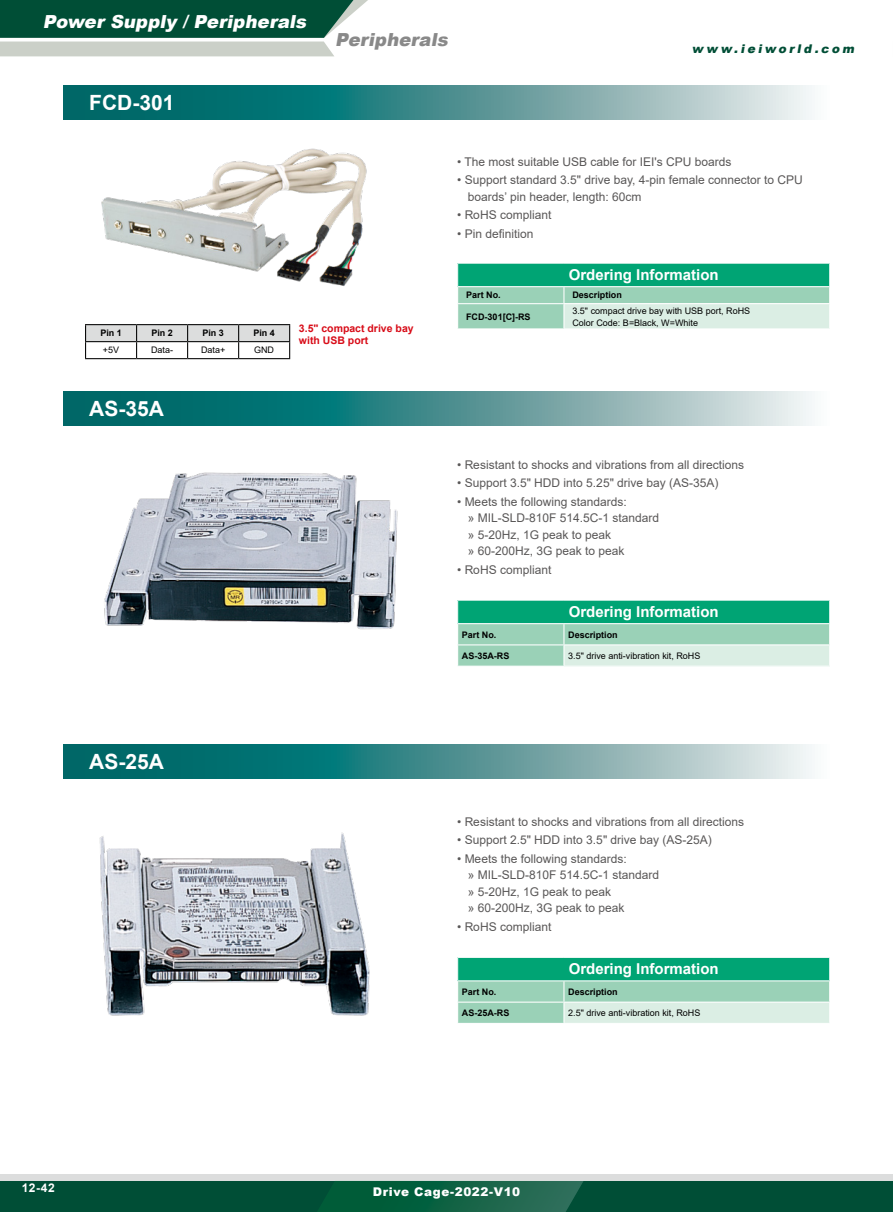
<style>
.page{position:relative;width:893px;height:1212px;background:#fff}
.page>*{position:absolute;margin:0;border:0;box-sizing:border-box;transform-origin:0 0}
.t1{font:700 21px "Arial";color:#fff}
.t2{font:italic 900 18px "Arial";color:#fff}
.t3{font:italic 900 18px "Arial";color:#898989}
.t4{font:700 15px "Arial";color:#fff}
.t5{font:12px/16.5px "Arial";color:#595757}
.t6{font:900 12px "Arial";letter-spacing:.05em;color:#fff}
.t7{font:italic 900 12px "Arial";color:#004e36}
.t8{font:700 12px "Arial";color:#fff}
.t9{font:700 10.5px/12px "Arial";color:#d80c18}
.t10{font:9px/12px "Arial";color:#000}
.t11{font:700 9px "Arial";color:#000}
</style>
<div class="page">
<div style="left:0;top:1174px;width:893px;height:38px;background:#dcdddd"></div>
<div style="left:0;top:1181px;width:893px;height:31px;background:#004e36"></div>
<svg style="left:317px;top:1181px;width:267px;height:31px"></svg>
<svg style="left:0;top:0;width:368px;height:56px;background:#538574"></svg>
<svg style="left:457px;top:601px;width:373px;height:65px;background:#78caad"></svg>
<svg style="left:457px;top:958px;width:373px;height:65px;background:#77c9ac"></svg>
<img style="left:101px;top:148px;width:266px;height:138px">
<img style="left:104px;top:472px;width:294px;height:158px">
<img style="left:99px;top:832px;width:271px;height:184px">
<svg style="left:64px;top:85px;width:748px;height:34px;background:#529798"></svg>
<svg style="left:64px;top:391px;width:748px;height:34px;background:#529798"></svg>
<svg style="left:64px;top:744px;width:748px;height:34px;background:#529798"></svg>
<hr style="left:85px;top:324px;width:52px;height:1px;background:#000">
<hr style="left:137px;top:324px;width:51px;height:1px;background:#000">
<hr style="left:188px;top:324px;width:51px;height:1px;background:#000">
<hr style="left:239px;top:324px;width:51px;height:1px;background:#000">
<svg style="left:85px;top:325px;width:205px;height:33px"></svg>
<hr style="left:85px;top:358px;width:52px;height:1px;background:#000">
<hr style="left:137px;top:358px;width:51px;height:1px;background:#000">
<hr style="left:188px;top:358px;width:51px;height:1px;background:#000">
<hr style="left:239px;top:358px;width:51px;height:1px;background:#000">
<svg style="left:457px;top:264px;width:373px;height:64px;background:#7acbae"></svg>
<h2 class="t2" style="left:43px;top:9px;width:269px">Power Supply / Peripherals</h2>
<h1 class="t1" style="left:89px;top:87px;width:87px">FCD-301</h1>
<h2 class="t3" style="left:335px;top:26px;width:118px">Peripherals</h2>
<p class="t7" style="left:692px;top:40px;width:167px">www.ieiworld.com</p>
<p class="t11" style="left:100px;top:327px;width:23px">Pin 1</p>
<p class="t11" style="left:151px;top:327px;width:23px">Pin 2</p>
<p class="t11" style="left:202px;top:327px;width:23px">Pin 3</p>
<p class="t11" style="left:253px;top:327px;width:23px">Pin 4</p>
<p class="t10" style="left:103px;top:344px;width:18px">+5V</p>
<p class="t10" style="left:151px;top:344px;width:24px">Data-</p>
<p class="t10" style="left:201px;top:344px;width:26px">Data+</p>
<p class="t10" style="left:254px;top:344px;width:21px">GND</p>
<p class="t9" style="left:299px;top:323px;width:116px">3.5" compact drive bay with USB port</p>
<p class="t5" style="left:457px;top:153px;width:276px">• The most suitable USB cable for IEI's CPU boards</p>
<p class="t5" style="left:468px;top:172px;width:337px;text-indent:-11px">• Support standard 3.5" drive bay, 4-pin female connector to CPU boards’ pin header, length: 60cm</p>
<p class="t5" style="left:457px;top:207px;width:96px">• RoHS compliant</p>
<p class="t5" style="left:457px;top:225px;width:78px">• Pin definition</p>
<p class="t4" style="left:569px;top:264px;width:152px">Ordering Information</p>
<p class="t11" style="left:466px;top:289px;width:36px">Part No.</p>
<p class="t11" style="left:572px;top:289px;width:51px">Description</p>
<p class="t11" style="left:466px;top:310px;width:66px">FCD-301[C]-RS</p>
<p class="t10" style="left:572px;top:304px;width:179px">3.5" compact drive bay with USB port, RoHS<br>Color Code: B=Black, W=White</p>
<h1 class="t1" style="left:89px;top:394px;width:76px">AS-35A</h1>
<p class="t5" style="left:457px;top:456px;width:288px">• Resistant to shocks and vibrations from all directions</p>
<p class="t5" style="left:457px;top:475px;width:263px">• Support 3.5" HDD into 5.25" drive bay (AS-35A)</p>
<p class="t5" style="left:468px;top:493px;width:193px;text-indent:-11px">• Meets the following standards:<br>» MIL-SLD-810F 514.5C-1 standard » 5-20Hz, 1G peak to peak<br>» 60-200Hz, 3G peak to peak</p>
<p class="t5" style="left:457px;top:561px;width:96px">• RoHS compliant</p>
<p class="t4" style="left:569px;top:601px;width:152px">Ordering Information</p>
<p class="t11" style="left:462px;top:628px;width:36px">Part No.</p>
<p class="t11" style="left:568px;top:628px;width:51px">Description</p>
<p class="t11" style="left:462px;top:649px;width:49px">AS-35A-RS</p>
<p class="t10" style="left:568px;top:649px;width:134px">3.5" drive anti-vibration kit, RoHS</p>
<h1 class="t1" style="left:89px;top:746px;width:76px">AS-25A</h1>
<p class="t5" style="left:457px;top:813px;width:288px">• Resistant to shocks and vibrations from all directions</p>
<p class="t5" style="left:457px;top:832px;width:256px">• Support 2.5" HDD into 3.5" drive bay (AS-25A)</p>
<p class="t5" style="left:468px;top:850px;width:193px;text-indent:-11px">• Meets the following standards:<br>» MIL-SLD-810F 514.5C-1 standard » 5-20Hz, 1G peak to peak<br>» 60-200Hz, 3G peak to peak</p>
<p class="t5" style="left:457px;top:918px;width:96px">• RoHS compliant</p>
<p class="t4" style="left:569px;top:959px;width:152px">Ordering Information</p>
<p class="t11" style="left:462px;top:985px;width:36px">Part No.</p>
<p class="t11" style="left:568px;top:985px;width:51px">Description</p>
<p class="t11" style="left:462px;top:1006px;width:49px">AS-25A-RS</p>
<p class="t10" style="left:568px;top:1007px;width:134px">2.5" drive anti-vibration kit, RoHS</p>
<p class="t8" style="left:22px;top:1180px;width:35px">12-42</p>
<p class="t6" style="left:373px;top:1183px;width:149px">Drive Cage-2022-V10</p>
</div>
